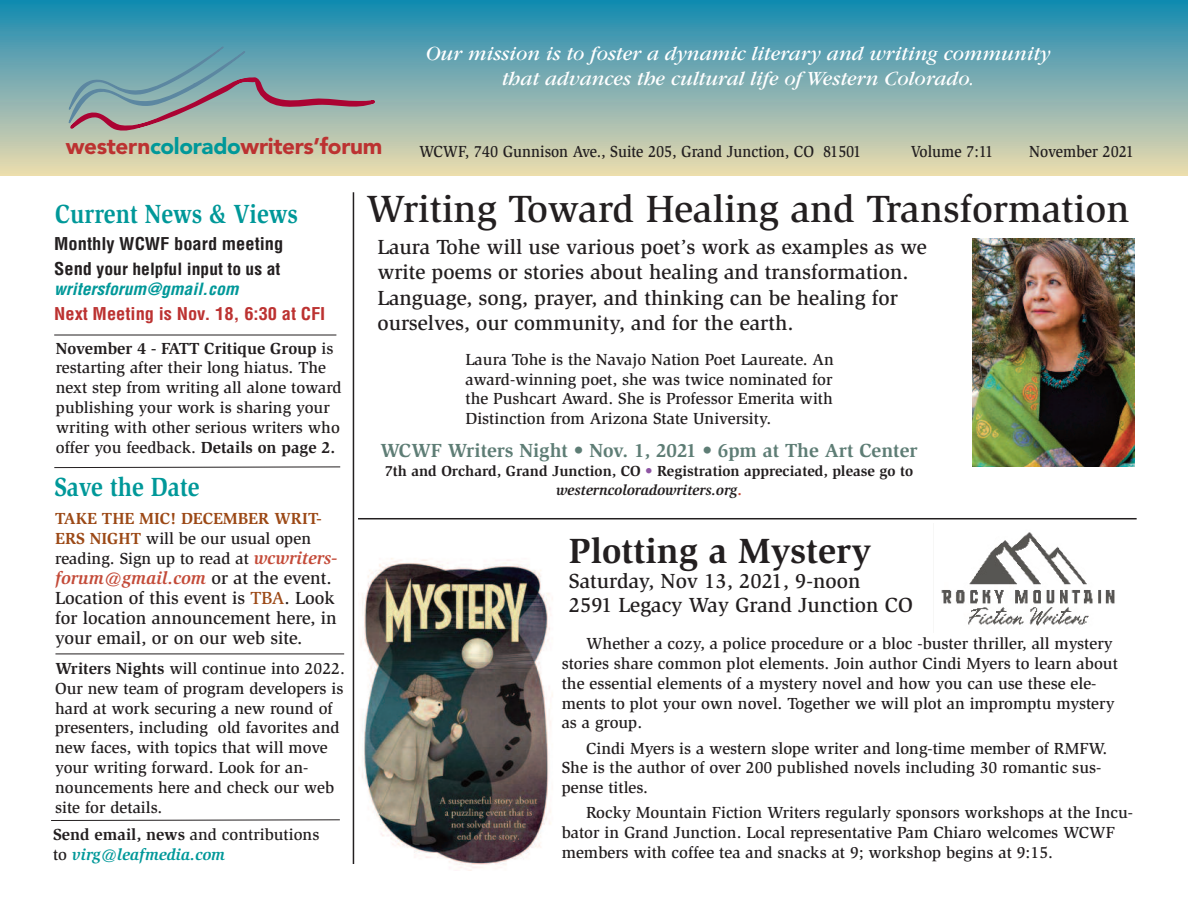
<style>
.page{position:relative;width:1188px;height:918px;background:#fff}
.page>*{position:absolute;margin:0;border:0;box-sizing:border-box;transform-origin:0 0}
.t1{font:500 39px "Slimbach";color:#231f20}
.t2{font:700 36px "Slimbach";color:#231f20}
.t3{font:700 27px "Slimbach";color:#009899;scale:.87 1}
.t4{font:900 22.5px "Avenir";letter-spacing:-.015em;color:#bc3231}
.t5{font:500 21px/25.5px "Slimbach";color:#231f20}
.t6{font:italic 21px/25.2px "Garamond";color:#fff;text-align:center}
.t7{font:700 19.5px "Slimbach";color:#5e7d75}
.t8{font:500 18px/20.1px "Slimbach";color:#231f20}
.t9{font:700 condensed 17.25px "Helvetica";color:#bc3231;scale:1.07 1}
.t10{font:700 condensed 17.25px "Helvetica";color:#231f20;scale:1.07 1}
.t11{font:500 16.5px/19.8px "Slimbach";color:#231f20}
.t12{font:500 16.5px "Slimbach";color:#231f20;scale:.92 1}
.t13{font:700 condensed 16.5px/19.5px "Helvetica";color:#231f20;scale:1.07 1}
.t14{font:700 15px/18.9px "Slimbach";color:#231f20;text-align:center}
.s1{color:#009899}
.s2{font-size:17.25px}
.s3{font-style:italic;color:#009899}
.s4{font-weight:700}
.s5{font-weight:700;color:#9c4916}
.s6{font-weight:700;font-style:italic;font-size:18px;color:#c44b39}
.s7{font-weight:700;font-style:italic;color:#c44b39}
.s8{color:#9c4916}
.s9{font-weight:700;font-style:italic;color:#009899}
.s10{color:#8e55a3}
.s11{font-style:italic}
.s12{color:#c44b39}
</style>
<div class="page">
<div style="left:0;top:0;width:1188px;height:175px;background:linear-gradient(to bottom,#1688b1,#eddab0)"></div>
<svg style="left:69px;top:46px;width:317px;height:84px"></svg>
<hr style="left:54px;top:335px;width:282px;height:1px;background:#231f20">
<hr style="left:353px;top:192px;width:1px;height:672px;background:#231f20">
<svg style="left:54px;top:466px;width:287px;height:2px"></svg>
<svg style="left:51px;top:819px;width:289px;height:2px"></svg>
<hr style="left:55px;top:654px;width:289px;height:1px;background:#231f20">
<hr style="left:358px;top:518px;width:779px;height:1px;background:#231f20">
<img style="left:972px;top:239px;width:162px;height:228px">
<img style="left:362px;top:558px;width:191px;height:310px">
<img style="left:941px;top:532px;width:174px;height:94px">
<h3 class="t4" style="left:66px;top:126px;width:318px">western<span class="s1">colorado</span>writers’forum</h3>
<p class="t6" style="left:426px;top:43px;width:626px">Our mission is to foster a dynamic literary and writing community that advances the cultural life of Western Colorado.</p>
<p class="t12" style="left:419px;top:145px;width:482px">WCWF, 740 Gunnison Ave., Suite 205, Grand Junction, CO 81501</p>
<p class="t12" style="left:911px;top:145px;width:91px">Volume 7:11</p>
<p class="t12" style="left:1029px;top:145px;width:115px">November 2021</p>
<h3 class="t3" style="left:55px;top:203px;width:280px">Current News &amp; Views</h3>
<p class="t10" style="left:54px;top:234px;width:216px">Monthly WCWF board meeting</p>
<p class="t13" style="left:54px;top:260px;width:213px"><span class="s2">Send</span> your helpful input to us at <span class="s3">writersforum@gmail.com</span></p>
<p class="t9" style="left:54px;top:303px;width:255px">Next Meeting is Nov. 18, 6:30 at CFI</p>
<p class="t11" style="left:56px;top:339px;width:287px"><span class="s4">November 4 - FATT Critique Group</span> is restarting after their long hiatus. The next step from writing all alone toward publishing your work is sharing your writing with other serious writers who offer you feedback. <span class="s4">Details on page 2.</span></p>
<h3 class="t3" style="left:54px;top:476px;width:168px">Save the Date</h3>
<p class="t11" style="left:55px;top:509px;width:283px"><span class="s5">TAKE THE MIC! DECEMBER WRIT-<br>ERS NIGHT</span> will be our usual open reading. Sign up to read at <span class="s6">wcwriters-</span></p>
<p class="t8" style="left:55px;top:569px;width:283px"><span class="s7">forum@gmail.com</span> or at the event.<br>Location of this event is <span class="s8">TBA</span>. Look for location announcement here, in your email, or on our web site.</p>
<p class="t11" style="left:55px;top:660px;width:291px"><span class="s4">Writers Nights</span> will continue into 2022.<br>Our new team of program developers is hard at work securing a new round of presenters, including old favorites and new faces, with topics that will move your writing forward. Look for an&shy;nouncements here and check our web site for details.</p>
<p class="t11" style="left:53px;top:826px;width:268px"><span class="s4">Send email, news</span> and contributions to <span class="s9">virg@leafmedia.com</span></p>
<h1 class="t1" style="left:366px;top:194px;width:765px">Writing Toward Healing and Transformation</h1>
<p class="t5" style="left:377px;top:236px;width:551px">Laura Tohe will use various poet’s work as examples as we write poems or stories about healing and transformation.<br>Language, song, prayer, and thinking can be healing for ourselves, our community, and for the earth.</p>
<p class="t11" style="left:465px;top:351px;width:370px;text-align:justify">Laura Tohe is the Navajo Nation Poet Laureate. An award-winning poet, she was twice nominated for the Pushcart Award. She is Professor Emerita with Distinction from Arizona State University.</p>
<p class="t7" style="left:380px;top:443px;width:539px">WCWF Writers Night • Nov. 1, 2021 • 6pm at The Art Center</p>
<p class="t14" style="left:385px;top:463px;width:530px">7th and Orchard, Grand Junction, CO <span class="s10">•</span> Registration appreciated, please go to <span class="s11">westerncoloradowriters.org</span><span class="s12">.</span></p>
<h2 class="t2" style="left:569px;top:537px;width:304px">Plotting a Mystery</h2>
<p class="t5" style="left:569px;top:570px;width:346px;line-height:24.6px">Saturday, Nov 13, 2021, 9-noon<br>2591 Legacy Way Grand Junction CO</p>
<p class="t11" style="left:562px;top:635px;width:558px;text-indent:24px">Whether a cozy, a police procedure or a bloc -buster thriller, all mystery stories share common plot elements. Join author Cindi Myers to learn about the essential elements of a mystery novel and how you can use these ele&shy;ments to plot your own novel. Together we will plot an impromptu mystery as a group.</p>
<p class="t11" style="left:562px;top:739px;width:547px;text-indent:24px">Cindi Myers is a western slope writer and long-time member of RMFW.<br>She is the author of over 200 published novels including 30 romantic sus&shy;pense titles.</p>
<p class="t11" style="left:562px;top:804px;width:573px;text-indent:24px">Rocky Mountain Fiction Writers regularly sponsors workshops at the Incu&shy;bator in Grand Junction. Local representative Pam Chiaro welcomes WCWF members with coffee tea and snacks at 9; workshop begins at 9:15.</p>
</div>
